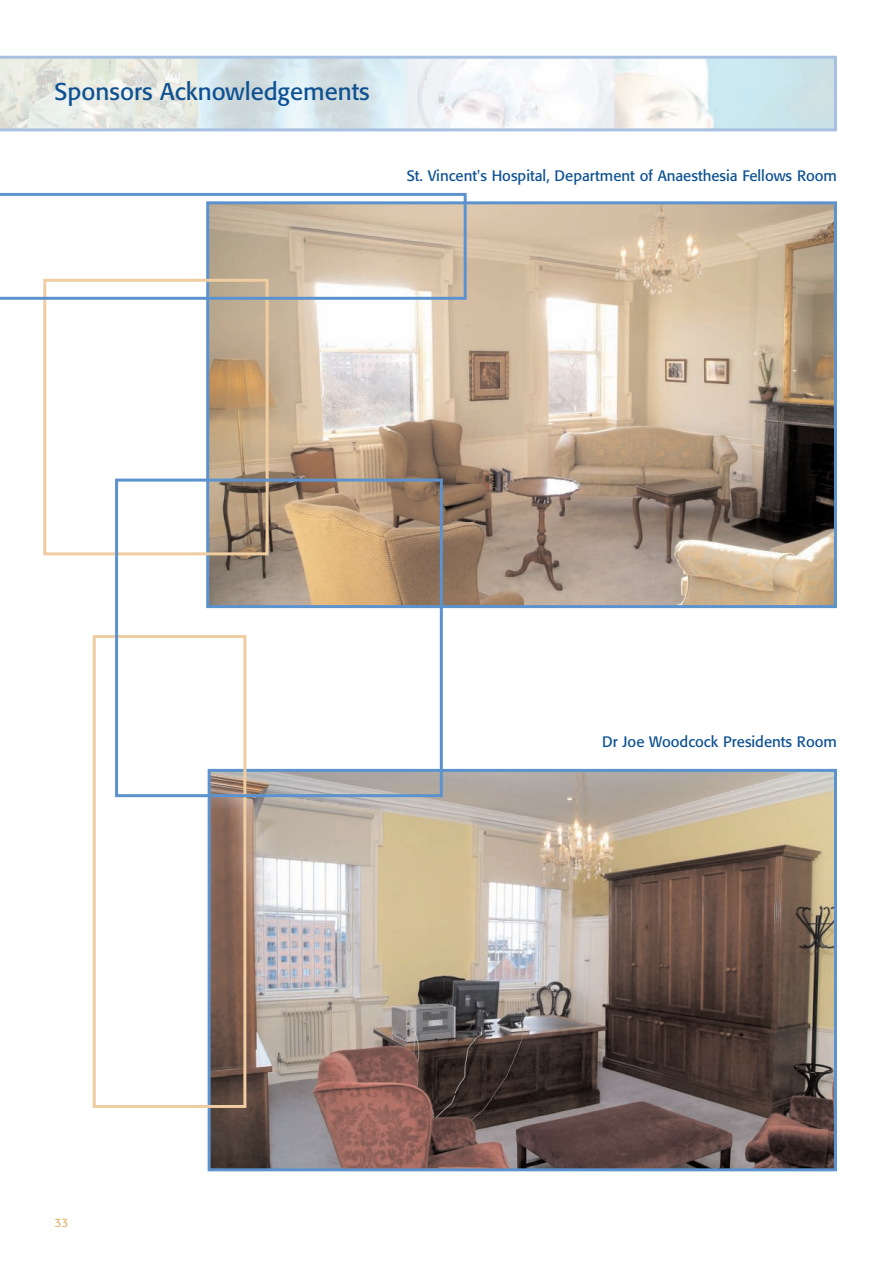
<style>
.page{position:relative;width:893px;height:1263px;background:#fff}
.page>*{position:absolute;margin:0;border:0;box-sizing:border-box;transform-origin:0 0}
.t1{font:24px "Formata";color:#0d5192}
.t2{font:15px "Formata";color:#0d5192}
.t3{font:12px "Formata";color:#e4b26d}
</style>
<div class="page">
<img style="left:0;top:55px;width:837px;height:1117px">
<h1 class="t1" style="left:55px;top:81px;width:317px">Sponsors Acknowledgements</h1>
<p class="t2" style="left:407px;top:169px;width:432px">St. Vincent's Hospital, Department of Anaesthesia Fellows Room</p>
<p class="t3" style="left:55px;top:1217px;width:15px">33</p>
<p class="t2" style="left:602px;top:735px;width:236px">Dr Joe Woodcock Presidents Room</p>
</div>
